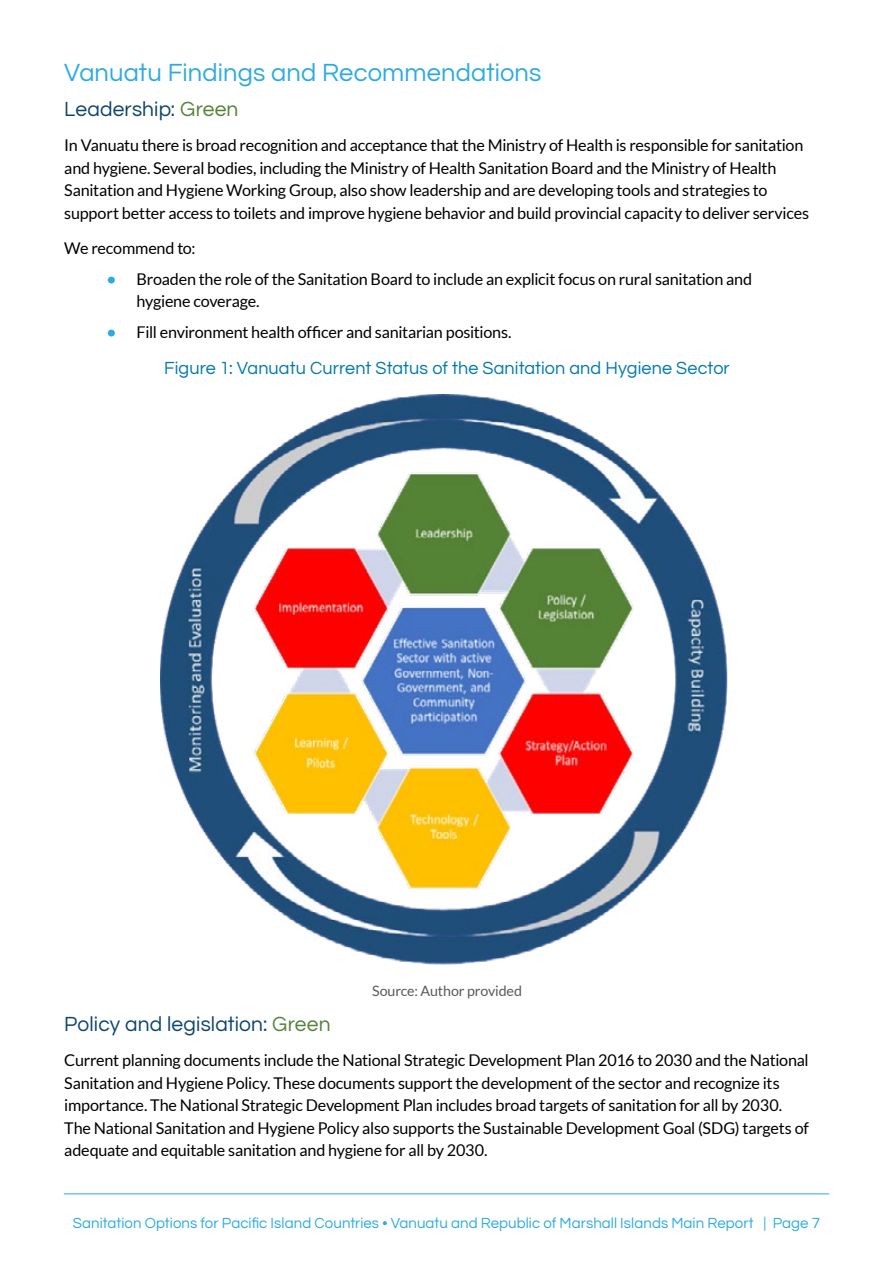
<style>
.page{position:relative;width:893px;height:1263px;background:#fff}
.page>*{position:absolute;margin:0;border:0;box-sizing:border-box;transform-origin:0 0}
.H3_Header{font:25.5px "Questrial";letter-spacing:.005em;color:#2cabe2}
.H7_Header{font:21px "Questrial";letter-spacing:.005em;color:#0d456c}
.Figure_Header{font:18px "Questrial";letter-spacing:.005em;color:#0079ab}
.Body{font:16.2px/22.5px "Lato";letter-spacing:-.015em;color:#000}
.t1{font:15px "Questrial";letter-spacing:.005em;color:#2cabe2}
.Body-2{font:14.25px "Lato";letter-spacing:-.01em;color:#58595b}
.s1{color:#548235}
.s2{font-weight:700;color:#2cabe2}
.s3{color:#55823b}
</style>
<div class="page">
<img style="left:161px;top:395px;width:567px;height:569px">
<hr style="left:64px;top:1193px;width:765px;height:1px;background:#2cabe2">
<p class="H3_Header" style="left:64px;top:54px;width:479px">Vanuatu Findings and Recommendations</p>
<p class="H7_Header" style="left:64px;top:94px;width:176px">Leadership: <span class="s1">Green</span></p>
<p class="Body" style="left:64px;top:134px;width:746px">In Vanuatu there is broad recognition and acceptance that the Ministry of Health is responsible for sanitation and hygiene. Several bodies, including the Ministry of Health Sanitation Board and the Ministry of Health Sanitation and Hygiene Working Group, also show leadership and are developing tools and strategies to support better access to toilets and improve hygiene behavior and build provincial capacity to deliver services</p>
<p class="Body" style="left:64px;top:237px;width:133px">We recommend to:</p>
<p class="Body" style="left:137px;top:268px;width:617px;text-indent:-30px"><span class="s2">•</span> Broaden the role of the Sanitation Board to include an explicit focus on rural sanitation and hygiene coverage.</p>
<p class="Body" style="left:107px;top:321px;width:406px"><span class="s2">•</span> Fill environment health officer and sanitarian positions.</p>
<p class="Figure_Header" style="left:164px;top:355px;width:567px">Figure 1: Vanuatu Current Status of the Sanitation and Hygiene Sector</p>
<p class="Body-2" style="left:372px;top:982px;width:151px">Source: Author provided</p>
<p class="H7_Header" style="left:64px;top:1009px;width:268px">Policy and legislation: <span class="s3">Green</span></p>
<p class="Body" style="left:64px;top:1049px;width:746px">Current planning documents include the National Strategic Development Plan 2016 to 2030 and the National Sanitation and Hygiene Policy. These documents support the development of the sector and recognize its importance. The National Strategic Development Plan includes broad targets of sanitation for all by 2030.<br>The National Sanitation and Hygiene Policy also supports the Sustainable Development Goal (SDG) targets of adequate and equitable sanitation and hygiene for all by 2030.</p>
<p class="t1" style="left:73px;top:1213px;width:748px">Sanitation Options for Pacific Island Countries • Vanuatu and Republic of Marshall Islands Main Report | Page 7</p>
</div>
